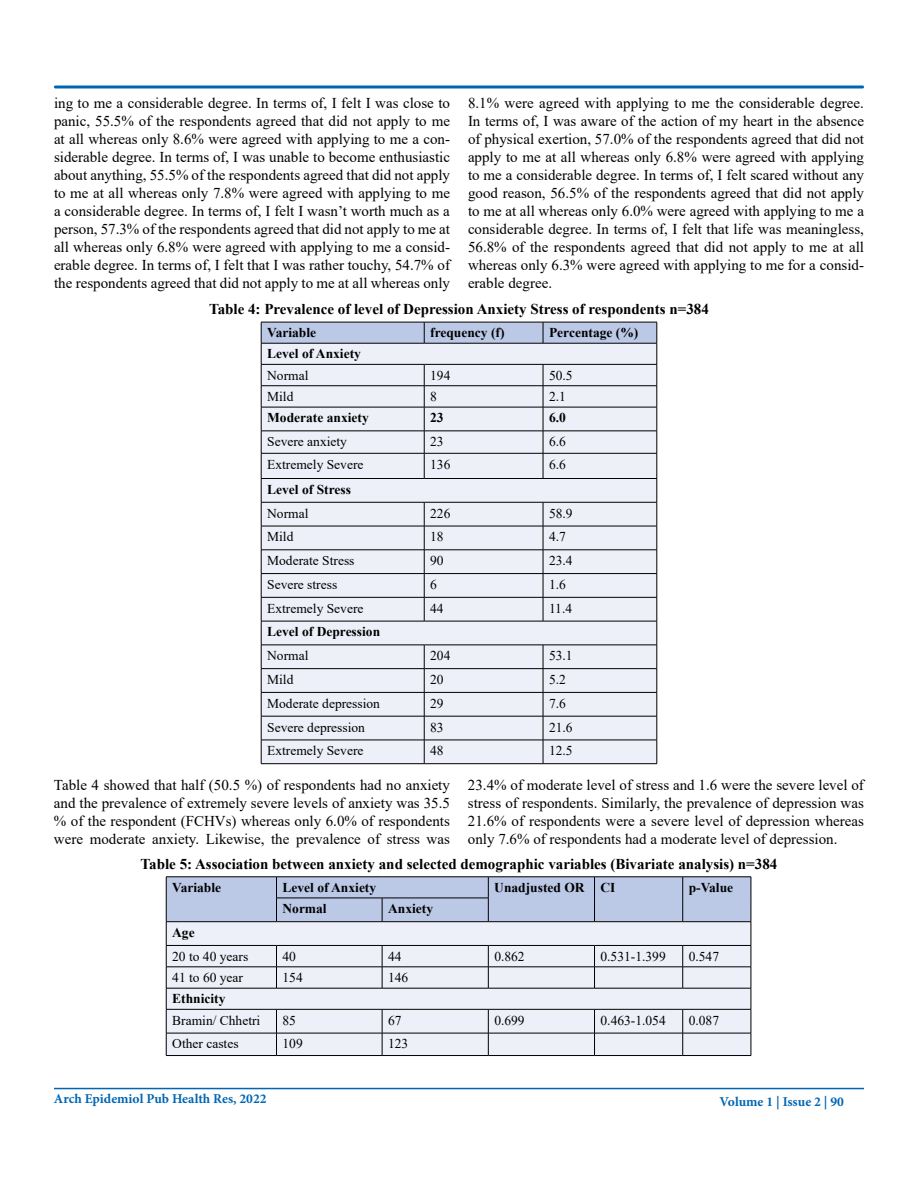
<style>
.page{position:relative;width:918px;height:1188px;background:#fff}
.page>*{position:absolute;margin:0;border:0;box-sizing:border-box;transform-origin:0 0}
.t1{font:15px/18px "Times New Roman";color:#000;text-align:justify}
.t2{font:700 15px "Times New Roman";color:#000}
.t3{font:13.5px "Times New Roman";color:#000}
.t4{font:700 13.5px "Times New Roman";color:#000}
.t5{font:700 13.5px "Minion Pro";color:#0066b3}
</style>
<div class="page">
<hr style="left:54px;top:1088px;width:810px;height:1px;background:#0066b3">
<div style="left:54px;top:86px;width:810px;height:2px;border:2px solid #0066b3"></div>
<svg style="left:261px;top:322px;width:397px;height:442px;background:#dfe2eb"></svg>
<hr style="left:261px;top:763px;width:163px;height:1px;background:#000">
<hr style="left:424px;top:763px;width:119px;height:1px;background:#000">
<hr style="left:543px;top:763px;width:114px;height:1px;background:#000">
<svg style="left:166px;top:877px;width:586px;height:178px;background:#d5d9e7"></svg>
<hr style="left:166px;top:1055px;width:111px;height:1px;background:#000">
<hr style="left:277px;top:1055px;width:105px;height:1px;background:#000">
<hr style="left:382px;top:1055px;width:106px;height:1px;background:#000">
<hr style="left:488px;top:1055px;width:107px;height:1px;background:#000">
<hr style="left:595px;top:1055px;width:88px;height:1px;background:#000">
<hr style="left:683px;top:1055px;width:68px;height:1px;background:#000">
<p class="t1" style="left:54px;top:93px;width:398px">ing to me a considerable degree. In terms of, I felt I was close to panic, 55.5% of the respondents agreed that did not apply to me at all whereas only 8.6% were agreed with applying to me a con&shy;siderable degree. In terms of, I was unable to become enthusiastic about anything, 55.5% of the respondents agreed that did not apply to me at all whereas only 7.8% were agreed with applying to me a considerable degree. In terms of, I felt I wasn’t worth much as a person, 57.3% of the respondents agreed that did not apply to me at all whereas only 6.8% were agreed with applying to me a consid&shy;erable degree. In terms of, I felt that I was rather touchy, 54.7% of the respondents agreed that did not apply to me at all whereas only</p>
<p class="t1" style="left:468px;top:93px;width:398px">8.1% were agreed with applying to me the considerable degree.<br>In terms of, I was aware of the action of my heart in the absence of physical exertion, 57.0% of the respondents agreed that did not apply to me at all whereas only 6.8% were agreed with applying to me a considerable degree. In terms of, I felt scared without any good reason, 56.5% of the respondents agreed that did not apply to me at all whereas only 6.0% were agreed with applying to me a considerable degree. In terms of, I felt that life was meaningless, 56.8% of the respondents agreed that did not apply to me at all whereas only 6.3% were agreed with applying to me for a consid&shy;erable degree.</p>
<p class="t4" style="left:267px;top:323px;width:51px">Variable</p>
<p class="t4" style="left:430px;top:323px;width:76px">frequency (f)</p>
<p class="t4" style="left:549px;top:323px;width:91px">Percentage (%)</p>
<p class="t4" style="left:267px;top:344px;width:95px">Level of Anxiety</p>
<p class="t3" style="left:267px;top:366px;width:43px">Normal</p>
<p class="t3" style="left:430px;top:366px;width:22px">194</p>
<p class="t3" style="left:549px;top:366px;width:25px">50.5</p>
<p class="t3" style="left:267px;top:387px;width:28px">Mild</p>
<p class="t3" style="left:430px;top:387px;width:8px">8</p>
<p class="t3" style="left:549px;top:387px;width:18px">2.1</p>
<p class="t4" style="left:267px;top:408px;width:103px">Moderate anxiety</p>
<p class="t4" style="left:430px;top:408px;width:15px">23</p>
<p class="t4" style="left:549px;top:408px;width:18px">6.0</p>
<p class="t3" style="left:267px;top:432px;width:81px">Severe anxiety</p>
<p class="t3" style="left:430px;top:432px;width:15px">23</p>
<p class="t3" style="left:549px;top:432px;width:18px">6.6</p>
<p class="t3" style="left:267px;top:455px;width:98px">Extremely Severe</p>
<p class="t3" style="left:430px;top:455px;width:22px">136</p>
<p class="t3" style="left:549px;top:455px;width:18px">6.6</p>
<p class="t4" style="left:267px;top:479px;width:85px">Level of Stress</p>
<p class="t3" style="left:267px;top:504px;width:43px">Normal</p>
<p class="t3" style="left:430px;top:504px;width:22px">226</p>
<p class="t3" style="left:549px;top:504px;width:25px">58.9</p>
<p class="t3" style="left:267px;top:527px;width:28px">Mild</p>
<p class="t3" style="left:430px;top:527px;width:15px">18</p>
<p class="t3" style="left:549px;top:527px;width:18px">4.7</p>
<p class="t3" style="left:267px;top:551px;width:89px">Moderate Stress</p>
<p class="t3" style="left:430px;top:551px;width:15px">90</p>
<p class="t3" style="left:549px;top:551px;width:25px">23.4</p>
<p class="t3" style="left:267px;top:575px;width:72px">Severe stress</p>
<p class="t3" style="left:430px;top:575px;width:8px">6</p>
<p class="t3" style="left:549px;top:575px;width:18px">1.6</p>
<p class="t3" style="left:267px;top:599px;width:98px">Extremely Severe</p>
<p class="t3" style="left:430px;top:599px;width:15px">44</p>
<p class="t3" style="left:549px;top:599px;width:25px">11.4</p>
<p class="t4" style="left:267px;top:622px;width:114px">Level of Depression</p>
<p class="t3" style="left:267px;top:646px;width:43px">Normal</p>
<p class="t3" style="left:430px;top:646px;width:22px">204</p>
<p class="t3" style="left:549px;top:646px;width:25px">53.1</p>
<p class="t3" style="left:267px;top:670px;width:28px">Mild</p>
<p class="t3" style="left:430px;top:670px;width:15px">20</p>
<p class="t3" style="left:549px;top:670px;width:18px">5.2</p>
<p class="t3" style="left:267px;top:694px;width:114px">Moderate depression</p>
<p class="t3" style="left:430px;top:694px;width:15px">29</p>
<p class="t3" style="left:549px;top:694px;width:18px">7.6</p>
<p class="t3" style="left:267px;top:718px;width:99px">Severe depression</p>
<p class="t3" style="left:430px;top:718px;width:15px">83</p>
<p class="t3" style="left:549px;top:718px;width:25px">21.6</p>
<p class="t3" style="left:267px;top:741px;width:98px">Extremely Severe</p>
<p class="t3" style="left:430px;top:741px;width:15px">48</p>
<p class="t3" style="left:549px;top:741px;width:25px">12.5</p>
<p class="t2" style="left:209px;top:298px;width:501px">Table 4: Prevalence of level of Depression Anxiety Stress of respondents n=384</p>
<p class="t1" style="left:54px;top:775px;width:398px">Table 4 showed that half (50.5 %) of respondents had no anxiety and the prevalence of extremely severe levels of anxiety was 35.5 % of the respondent (FCHVs) whereas only 6.0% of respondents were moderate anxiety. Likewise, the prevalence of stress was</p>
<p class="t1" style="left:468px;top:775px;width:398px">23.4% of moderate level of stress and 1.6 were the severe level of stress of respondents. Similarly, the prevalence of depression was 21.6% of respondents were a severe level of depression whereas only 7.6% of respondents had a moderate level of depression.</p>
<p class="t2" style="left:141px;top:853px;width:638px">Table 5: Association between anxiety and selected demographic variables (Bivariate analysis) n=384</p>
<p class="t4" style="left:172px;top:878px;width:51px">Variable</p>
<p class="t4" style="left:283px;top:878px;width:95px">Level of Anxiety</p>
<p class="t4" style="left:494px;top:878px;width:123px">Unadjusted OR CI</p>
<p class="t4" style="left:689px;top:878px;width:46px">p-Value</p>
<p class="t4" style="left:283px;top:899px;width:46px">Normal</p>
<p class="t4" style="left:388px;top:899px;width:46px">Anxiety</p>
<p class="t4" style="left:172px;top:923px;width:24px">Age</p>
<p class="t3" style="left:172px;top:947px;width:78px">20 to 40 years</p>
<p class="t3" style="left:283px;top:947px;width:15px">40</p>
<p class="t3" style="left:388px;top:947px;width:15px">44</p>
<p class="t3" style="left:494px;top:947px;width:32px">0.862</p>
<p class="t3" style="left:601px;top:947px;width:67px">0.531-1.399</p>
<p class="t3" style="left:689px;top:947px;width:32px">0.547</p>
<p class="t3" style="left:172px;top:968px;width:72px">41 to 60 year</p>
<p class="t3" style="left:283px;top:968px;width:22px">154</p>
<p class="t3" style="left:388px;top:968px;width:22px">146</p>
<p class="t4" style="left:172px;top:989px;width:55px">Ethnicity</p>
<p class="t3" style="left:172px;top:1011px;width:90px">Bramin/ Chhetri</p>
<p class="t3" style="left:283px;top:1011px;width:15px">85</p>
<p class="t3" style="left:388px;top:1011px;width:15px">67</p>
<p class="t3" style="left:494px;top:1011px;width:32px">0.699</p>
<p class="t3" style="left:601px;top:1011px;width:67px">0.463-1.054</p>
<p class="t3" style="left:689px;top:1011px;width:32px">0.087</p>
<p class="t3" style="left:172px;top:1034px;width:68px">Other castes</p>
<p class="t3" style="left:283px;top:1034px;width:22px">109</p>
<p class="t3" style="left:388px;top:1034px;width:22px">123</p>
<p class="t5" style="left:54px;top:1089px;width:214px">Arch Epidemiol Pub Health Res, 2022</p>
<p class="t5" style="left:720px;top:1092px;width:126px">Volume 1 | Issue 2 | 90</p>
</div>
